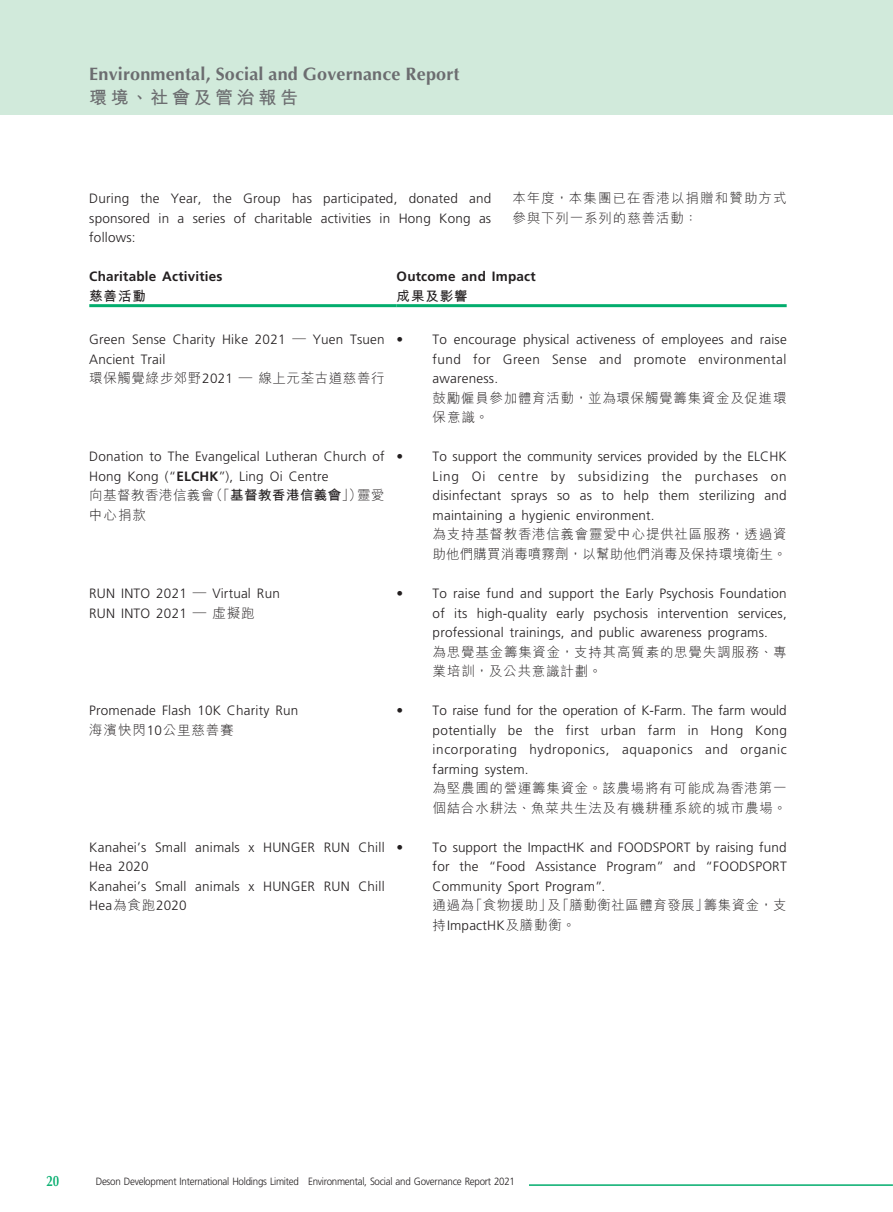
<style>
.page{position:relative;width:893px;height:1212px;background:#fff}
.page>*{position:absolute;margin:0;border:0;box-sizing:border-box;transform-origin:0 0}
.t1{font:700 18px "Optima LT Std";letter-spacing:.01em;color:#6c6d70}
.t2{font:700 18px "M Hei HK";letter-spacing:.2em;color:#6c6d70}
.t3{font:600 15px "Optima LT Std";color:#03ad6d;scale:.83 1}
._07_IN0{font:300 13.5px/19.5px "Frutiger LT Std";letter-spacing:.015em;color:#231f20;text-align:justify}
._01_Body_Text{font:300 13.5px/19.5px "Frutiger LT Std";letter-spacing:.015em;color:#231f20}
._07_IN0-2{font:300 13.5px/19.5px "M Hei HK";letter-spacing:.055em;color:#231f20}
._11_P0{font:300 13.5px/19.5px "Frutiger LT Std";letter-spacing:.015em;color:#231f20;text-align:justify}
._07_IN0-3{font:300 13.5px/19.5px "M Hei HK";letter-spacing:.03em;color:#231f20}
._01_Body_Text-2{font:300 13.5px/19.5px "M Hei HK";letter-spacing:.045em;color:#231f20}
._07_IN0-4{font:300 13.5px/19.5px "M Hei HK";letter-spacing:.035em;color:#231f20}
._01_Body_Text-3{font:700 13.5px "Frutiger LT Std";letter-spacing:.015em;color:#231f20}
._11_P0-2{font:300 13.5px/19.5px "M Hei HK";letter-spacing:.08em;color:#231f20}
._01_Body_Text-4{font:300 13.5px "M Hei HK";letter-spacing:.065em;color:#231f20}
._01_Body_Text-5{font:700 13.5px "M Hei HK";letter-spacing:.065em;color:#231f20}
.t4{font:300 10.5px "Frutiger LT Std";letter-spacing:-.025em;color:#231f20;scale:.93 1}
.s1{font-family:"M Hei HK"}
.s2{font-family:"Frutiger LT Std"}
.s3{font-weight:700}
</style>
<div class="page">
<div style="left:0;top:0;width:893px;height:115px;background:#d1eadb"></div>
<hr style="left:529px;top:1184px;width:364px;height:2px;background:#03ad6d">
<hr style="left:89px;top:304px;width:308px;height:3px;background:#03ad6d">
<hr style="left:397px;top:304px;width:390px;height:3px;background:#03ad6d">
<h1 class="t1" style="left:89px;top:64px;width:372px">Environmental, Social and Governance Report</h1>
<h1 class="t2" style="left:89px;top:84px;width:210px">環境、社會及管治報告</h1>
<p class="_11_P0-2" style="left:512px;top:188px;width:276px">本年度，本集團已在香港以捐贈和贊助方式參與下列一系列的慈善活動：</p>
<p class="_11_P0" style="left:89px;top:189px;width:403px">During the Year, the Group has participated, donated and sponsored in a series of charitable activities in Hong Kong as follows:</p>
<p class="_01_Body_Text-3" style="left:89px;top:269px;width:135px">Charitable Activities</p>
<p class="_01_Body_Text-3" style="left:397px;top:269px;width:140px">Outcome and Impact</p>
<p class="_01_Body_Text-5" style="left:89px;top:286px;width:58px">慈善活動</p>
<p class="_01_Body_Text-5" style="left:397px;top:286px;width:72px">成果及影響</p>
<p class="_01_Body_Text" style="left:89px;top:330px;width:297px">Green Sense Charity Hike 2021 <span class="s1">—</span> Yuen Tsuen<br>Ancient Trail</p>
<p class="_01_Body_Text-2" style="left:89px;top:368px;width:297px">環保觸覺綠步郊野<span class="s2">2021</span> — 線上元荃古道慈善行</p>
<p class="_07_IN0" style="left:433px;top:330px;width:356px;text-indent:-36px">• To encourage physical activeness of employees and raise fund for Green Sense and promote environmental awareness.</p>
<p class="_07_IN0-2" style="left:433px;top:388px;width:355px">鼓勵僱員參加體育活動，並為環保觸覺籌集資金及促進環保意識。</p>
<p class="_01_Body_Text" style="left:89px;top:447px;width:297px">Donation to The Evangelical Lutheran Church of<br>Hong Kong (“<span class="s3">ELCHK</span>”), Ling Oi Centre</p>
<p class="_01_Body_Text-2" style="left:89px;top:485px;width:297px">向基督教香港信義會（「<span class="s3">基督教香港信義會</span>」）靈愛中心捐款</p>
<p class="_07_IN0" style="left:433px;top:447px;width:356px;text-indent:-36px">• To support the community services provided by the ELCHK Ling Oi centre by subsidizing the purchases on disinfectant sprays so as to help them sterilizing and maintaining a hygienic environment.</p>
<p class="_07_IN0-3" style="left:433px;top:524px;width:356px">為支持基督教香港信義會靈愛中心提供社區服務，透過資助他們購買消毒噴霧劑，以幫助他們消毒及保持環境衛生。</p>
<p class="_01_Body_Text" style="left:89px;top:584px;width:192px">RUN INTO 2021 <span class="s1">—</span> Virtual Run</p>
<p class="_01_Body_Text" style="left:89px;top:603px;width:167px">RUN INTO 2021 <span class="s1">— 虛擬跑</span></p>
<p class="_07_IN0" style="left:433px;top:584px;width:356px;text-indent:-36px">• To raise fund and support the Early Psychosis Foundation of its high-quality early psychosis intervention services, professional trainings, and public awareness programs.</p>
<p class="_07_IN0-2" style="left:433px;top:641px;width:355px">為思覺基金籌集資金，支持其高質素的思覺失調服務、專業培訓，及公共意識計劃。</p>
<p class="_01_Body_Text" style="left:89px;top:701px;width:210px">Promenade Flash 10K Charity Run</p>
<p class="_01_Body_Text-4" style="left:89px;top:720px;width:146px">海濱快閃<span class="s2">10</span>公里慈善賽</p>
<p class="_07_IN0" style="left:433px;top:701px;width:356px;text-indent:-36px">• To raise fund for the operation of K-Farm. The farm would potentially be the first urban farm in Hong Kong incorporating hydroponics, aquaponics and organic farming system.</p>
<p class="_07_IN0-2" style="left:433px;top:778px;width:355px">為堅農圃的營運籌集資金。該農場將有可能成為香港第一個結合水耕法、魚菜共生法及有機耕種系統的城市農場。</p>
<p class="_01_Body_Text" style="left:89px;top:837px;width:297px">Kanahei’s Small animals x HUNGER RUN Chill<br>Hea 2020</p>
<p class="_01_Body_Text" style="left:89px;top:876px;width:297px">Kanahei’s Small animals x HUNGER RUN Chill<br>Hea<span class="s1">為食跑</span>2020</p>
<p class="_07_IN0" style="left:433px;top:837px;width:356px;text-indent:-36px">• To support the ImpactHK and FOODSPORT by raising fund for the “Food Assistance Program” and “FOODSPORT Community Sport Program”.</p>
<p class="_07_IN0-4" style="left:433px;top:895px;width:356px">通過為「食物援助」及「膳動衡社區體育發展」籌集資金，支持<span class="s2">ImpactHK</span>及膳動衡。</p>
<p class="t3" style="left:46px;top:1172px;width:17px">20</p>
<p class="t4" style="left:96px;top:1175px;width:452px">Deson Development International Holdings Limited Environmental, Social and Governance Report 2021</p>
</div>
